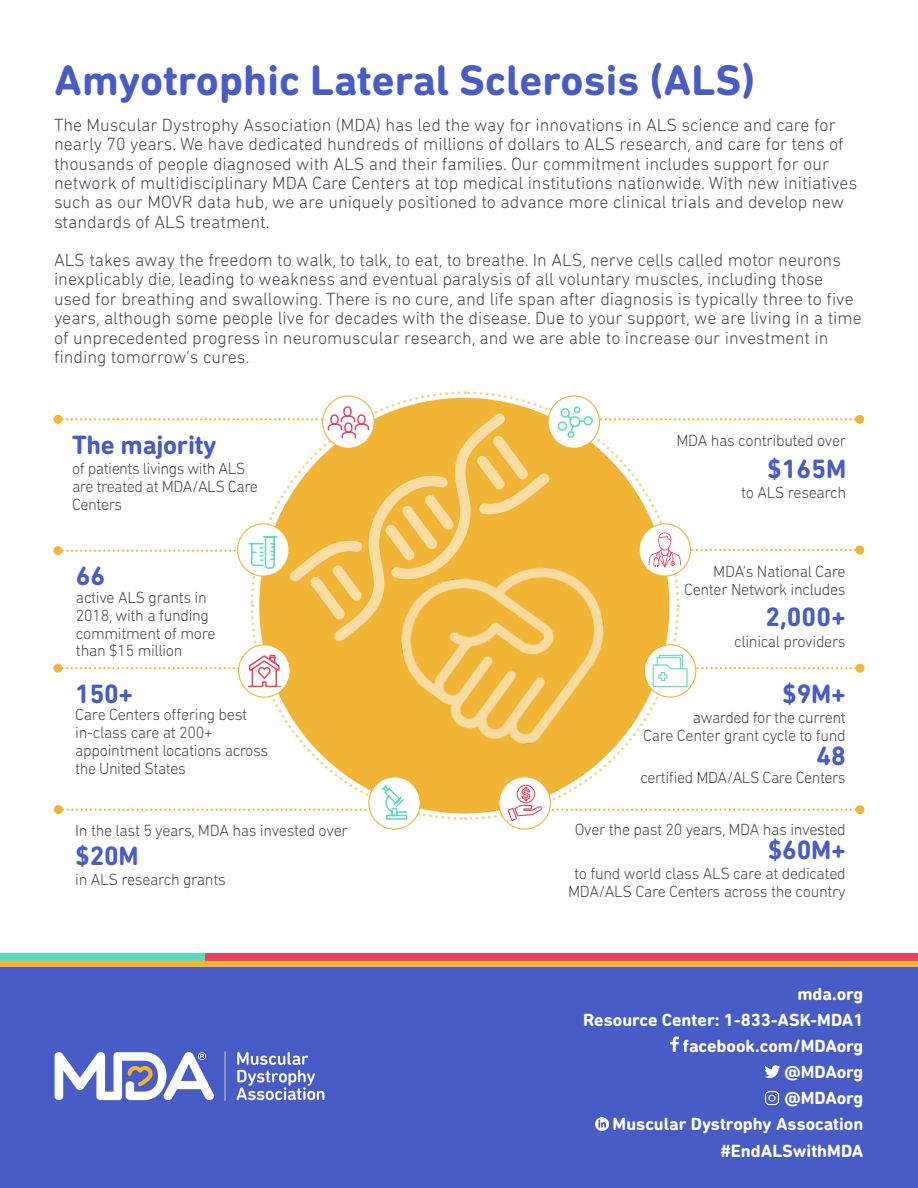
<style>
.page{position:relative;width:918px;height:1188px;background:#fff}
.page>*{position:absolute;margin:0;border:0;box-sizing:border-box;transform-origin:0 0}
.t1{font:700 43.5px "DIN Next Rounded LT Pro";letter-spacing:.005em;color:#485cc7}
.Body_Copy{font:700 27px "DIN Next Rounded LT Pro";letter-spacing:-.01em;color:#485cc7}
.Body_Copy-2{font:300 18px/19.5px "DIN Next Rounded LT Pro";color:#464b54}
.Subhead{font:700 18px "DIN Next Rounded LT Pro";color:#fff}
.Body_Copy-3{font:300 16.5px/17.9px "DIN Next Rounded LT Pro";letter-spacing:-.02em;color:#464b54}
</style>
<div class="page">
<div style="left:0;top:961px;width:918px;height:7px;background:#f1b434"></div>
<div style="left:204px;top:954px;width:714px;height:7px;background:#e64560"></div>
<div style="left:0;top:954px;width:204px;height:7px;background:#5dd9c1"></div>
<div style="left:0;top:968px;width:918px;height:220px;background:#485cc7"></div>
<svg style="left:224px;top:1051px;width:2px;height:50px"></svg>
<svg style="left:237px;top:1052px;width:87px;height:48px"></svg>
<svg style="left:55px;top:1052px;width:159px;height:48px"></svg>
<svg style="left:468px;top:606px;width:213px;height:216px"></svg>
<svg style="left:465px;top:391px;width:216px;height:212px"></svg>
<svg style="left:249px;top:391px;width:213px;height:215px"></svg>
<svg style="left:249px;top:610px;width:216px;height:212px"></svg>
<div style="left:259px;top:398px;width:410px;height:415px;background:#f1b434;border-radius:50%"></div>
<svg style="left:280px;top:404px;width:275px;height:238px"></svg>
<img style="left:389px;top:554px;width:233px;height:212px">
<div style="left:53px;top:415px;width:9px;height:9px;background:#f1b434;border-radius:50%"></div>
<div style="left:323px;top:396px;width:51px;height:52px;background:#fff;border-radius:50%"></div>
<div style="left:322px;top:395px;width:53px;height:54px;border:1px solid #f1b434;border-radius:50%"></div>
<svg style="left:58px;top:406px;width:312px;height:34px"></svg>
<div style="left:855px;top:415px;width:9px;height:9px;background:#f1b434;border-radius:50%"></div>
<div style="left:548px;top:396px;width:52px;height:52px;background:#fff;border-radius:50%"></div>
<div style="left:548px;top:395px;width:52px;height:54px;border:1px solid #f1b434;border-radius:50%"></div>
<svg style="left:557px;top:405px;width:304px;height:34px"></svg>
<div style="left:53px;top:664px;width:9px;height:9px;background:#f1b434;border-radius:50%"></div>
<div style="left:239px;top:645px;width:51px;height:52px;background:#fff;border-radius:50%"></div>
<svg style="left:58px;top:654px;width:346px;height:34px"></svg>
<svg style="left:856px;top:664px;width:9px;height:9px"></svg>
<svg style="left:644px;top:645px;width:52px;height:52px"></svg>
<svg style="left:644px;top:655px;width:217px;height:32px"></svg>
<div style="left:855px;top:545px;width:9px;height:9px;background:#f1b434;border-radius:50%"></div>
<svg style="left:639px;top:524px;width:52px;height:52px"></svg>
<svg style="left:639px;top:533px;width:222px;height:34px"></svg>
<div style="left:53px;top:546px;width:9px;height:9px;background:#f1b434;border-radius:50%"></div>
<div style="left:238px;top:524px;width:51px;height:52px;background:#fff;border-radius:50%"></div>
<div style="left:237px;top:523px;width:53px;height:54px;border:1px solid #f1b434;border-radius:50%"></div>
<svg style="left:58px;top:535px;width:226px;height:34px"></svg>
<div style="left:54px;top:805px;width:9px;height:9px;background:#f1b434;border-radius:50%"></div>
<div style="left:369px;top:777px;width:51px;height:52px;background:#fff;border-radius:50%"></div>
<div style="left:368px;top:776px;width:53px;height:54px;border:1px solid #f1b434;border-radius:50%"></div>
<svg style="left:58px;top:784px;width:350px;height:37px"></svg>
<div style="left:856px;top:805px;width:9px;height:9px;background:#f1b434;border-radius:50%"></div>
<div style="left:499px;top:777px;width:51px;height:52px;background:#fff;border-radius:50%"></div>
<div style="left:498px;top:776px;width:53px;height:54px;border:1px solid #f1b434;border-radius:50%"></div>
<svg style="left:507px;top:784px;width:354px;height:38px"></svg>
<svg style="left:670px;top:1037px;width:9px;height:15px"></svg>
<svg style="left:764px;top:1065px;width:16px;height:13px"></svg>
<svg style="left:766px;top:1092px;width:13px;height:13px"></svg>
<svg style="left:595px;top:1117px;width:13px;height:13px"></svg>
<p class="t1" style="left:54px;top:54px;width:703px">Amyotrophic Lateral Sclerosis (ALS)</p>
<p class="Body_Copy-2" style="left:54px;top:115px;width:805px">The Muscular Dystrophy Association (MDA) has led the way for innovations in ALS science and care for nearly 70 years. We have dedicated hundreds of millions of dollars to ALS research, and care for tens of thousands of people diagnosed with ALS and their families. Our commitment includes support for our network of multidisciplinary MDA Care Centers at top medical institutions nationwide. With new initiatives such as our MOVR data hub, we are uniquely positioned to advance more clinical trials and develop new standards of ALS treatment.</p>
<p class="Body_Copy-2" style="left:54px;top:250px;width:809px">ALS takes away the freedom to walk, to talk, to eat, to breathe. In ALS, nerve cells called motor neurons inexplicably die, leading to weakness and eventual paralysis of all voluntary muscles, including those used for breathing and swallowing. There is no cure, and life span after diagnosis is typically three to five years, although some people live for decades with the disease. Due to your support, we are living in a time of unprecedented progress in neuromuscular research, and we are able to increase our investment in finding tomorrow’s cures.</p>
<p class="Body_Copy" style="left:72px;top:429px;width:146px">The majority</p>
<p class="Body_Copy-3" style="left:72px;top:460px;width:187px">of patients livings with ALS are treated at MDA/ALS Care<br>Centers</p>
<p class="Body_Copy" style="left:76px;top:560px;width:31px">66</p>
<p class="Body_Copy-3" style="left:76px;top:588px;width:141px">active ALS grants in<br>2018, with a funding commitment of more than $15 million</p>
<p class="Body_Copy" style="left:75px;top:678px;width:60px">150+</p>
<p class="Body_Copy-3" style="left:75px;top:706px;width:194px">Care Centers offering best in-class care at 200+ appointment locations across the United States</p>
<p class="Body_Copy-3" style="left:75px;top:821px;width:274px">In the last 5 years, MDA has invested over</p>
<p class="Body_Copy" style="left:75px;top:840px;width:65px">$20M</p>
<p class="Body_Copy-3" style="left:75px;top:871px;width:152px">in ALS research grants</p>
<p class="Body_Copy-3" style="left:676px;top:432px;width:171px">MDA has contributed over</p>
<p class="Body_Copy" style="left:767px;top:453px;width:81px">$165M</p>
<p class="Body_Copy-3" style="left:741px;top:483px;width:107px">to ALS research</p>
<p class="Body_Copy-3" style="left:684px;top:562px;width:163px;text-align:right">MDA’s National Care<br>Center Network includes</p>
<p class="Body_Copy" style="left:766px;top:601px;width:82px">2,000+</p>
<p class="Body_Copy-3" style="left:734px;top:632px;width:113px">clinical providers</p>
<p class="Body_Copy" style="left:782px;top:678px;width:65px">$9M+</p>
<p class="Body_Copy-3" style="left:643px;top:708px;width:204px;text-align:right">awarded for the current<br>Care Center grant cycle to fund</p>
<p class="Body_Copy" style="left:817px;top:740px;width:31px">48</p>
<p class="Body_Copy-3" style="left:640px;top:768px;width:207px">certified MDA/ALS Care Centers</p>
<p class="Body_Copy-3" style="left:575px;top:820px;width:273px">Over the past 20 years, MDA has invested</p>
<p class="Body_Copy" style="left:768px;top:834px;width:79px">$60M+</p>
<p class="Body_Copy-3" style="left:568px;top:864px;width:279px;text-align:center">to fund world class ALS care at dedicated<br>MDA/ALS Care Centers across the country</p>
<p class="Subhead" style="left:797px;top:983px;width:68px">mda.org</p>
<p class="Subhead" style="left:583px;top:1009px;width:282px">Resource Center: 1-833-ASK-MDA1</p>
<p class="Subhead" style="left:683px;top:1035px;width:182px">facebook.com/MDAorg</p>
<p class="Subhead" style="left:784px;top:1061px;width:81px">@MDAorg</p>
<p class="Subhead" style="left:784px;top:1088px;width:81px">@MDAorg</p>
<p class="Subhead" style="left:613px;top:1114px;width:252px">Muscular Dystrophy Assocation</p>
<p class="Subhead" style="left:721px;top:1140px;width:144px">#EndALSwithMDA</p>
</div>
